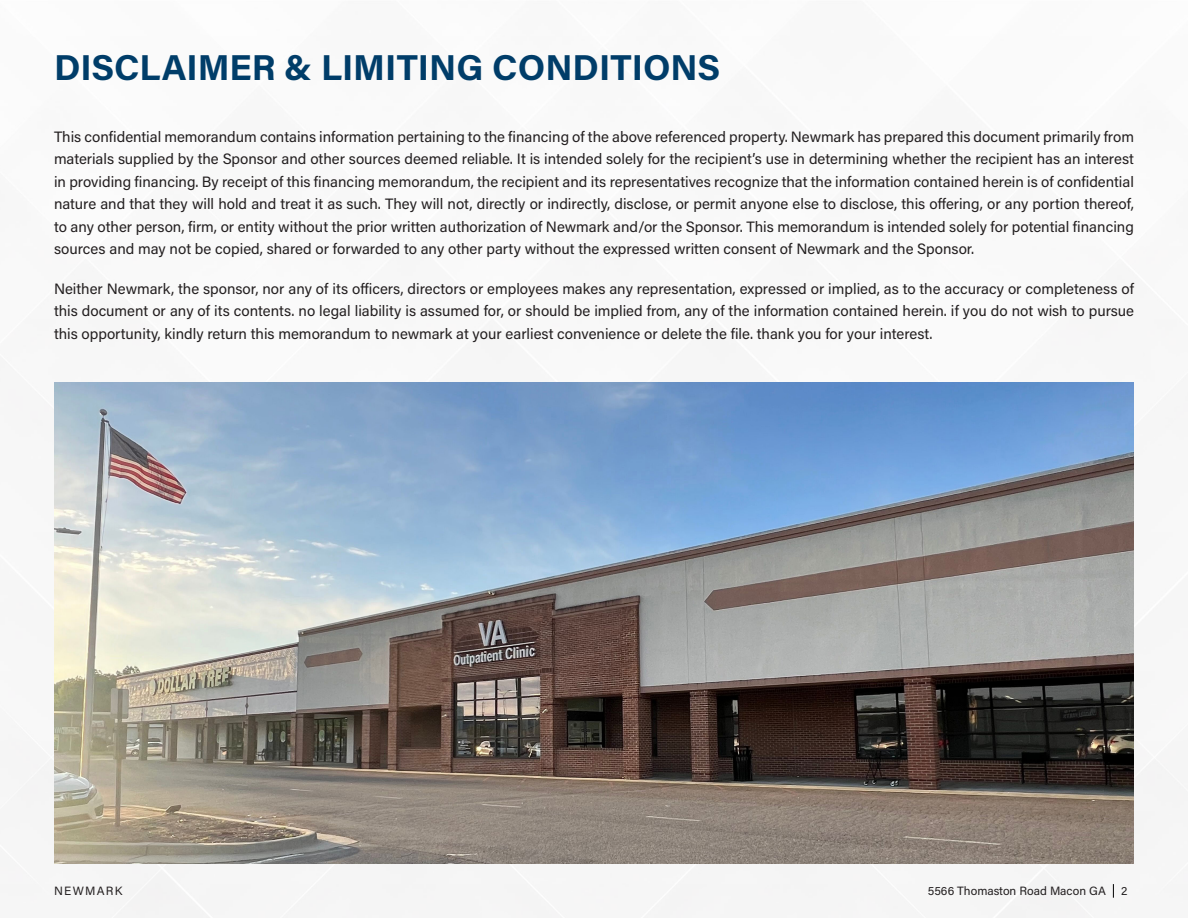
<style>
.page{position:relative;width:1188px;height:918px;background:#fff}
.page>*{position:absolute;margin:0;border:0;box-sizing:border-box;transform-origin:0 0}
.t1{font:700 36px "Acumin Pro";color:#003d69}
.t2{font:15px/22.5px "Acumin Pro";color:#231f20;text-align:justify}
.t3{font:12px "Acumin Pro";color:#231f20}
.t4{font:12px "Acumin Pro";letter-spacing:.1em;color:#231f20}
</style>
<div class="page">
<svg style="left:1113px;top:884px;width:1px;height:14px"></svg>
<img style="left:54px;top:382px;width:1080px;height:482px">
<p class="t1" style="left:54px;top:43px;width:668px">DISCLAIMER &amp; LIMITING CONDITIONS</p>
<p class="t2" style="left:54px;top:125px;width:1082px">This confidential memorandum contains information pertaining to the financing of the above referenced property. Newmark has prepared this document primarily from materials supplied by the Sponsor and other sources deemed reliable. It is intended solely for the recipient’s use in determining whether the recipient has an interest in providing financing. By receipt of this financing memorandum, the recipient and its representatives recognize that the information contained herein is of confidential nature and that they will hold and treat it as such. They will not, directly or indirectly, disclose, or permit anyone else to disclose, this offering, or any portion thereof, to any other person, firm, or entity without the prior written authorization of Newmark and/or the Sponsor. This memorandum is intended solely for potential financing sources and may not be copied, shared or forwarded to any other party without the expressed written consent of Newmark and the Sponsor.</p>
<p class="t2" style="left:54px;top:277px;width:1082px">Neither Newmark, the sponsor, nor any of its officers, directors or employees makes any representation, expressed or implied, as to the accuracy or completeness of this document or any of its contents. no legal liability is assumed for, or should be implied from, any of the information contained herein. if you do not wish to pursue this opportunity, kindly return this memorandum to newmark at your earliest convenience or delete the file. thank you for your interest.</p>
<p class="t4" style="left:54px;top:883px;width:70px">NEWMARK</p>
<p class="t3" style="left:928px;top:883px;width:180px">5566 Thomaston Road Macon GA</p>
<p class="t3" style="left:1121px;top:883px;width:8px">2</p>
</div>
